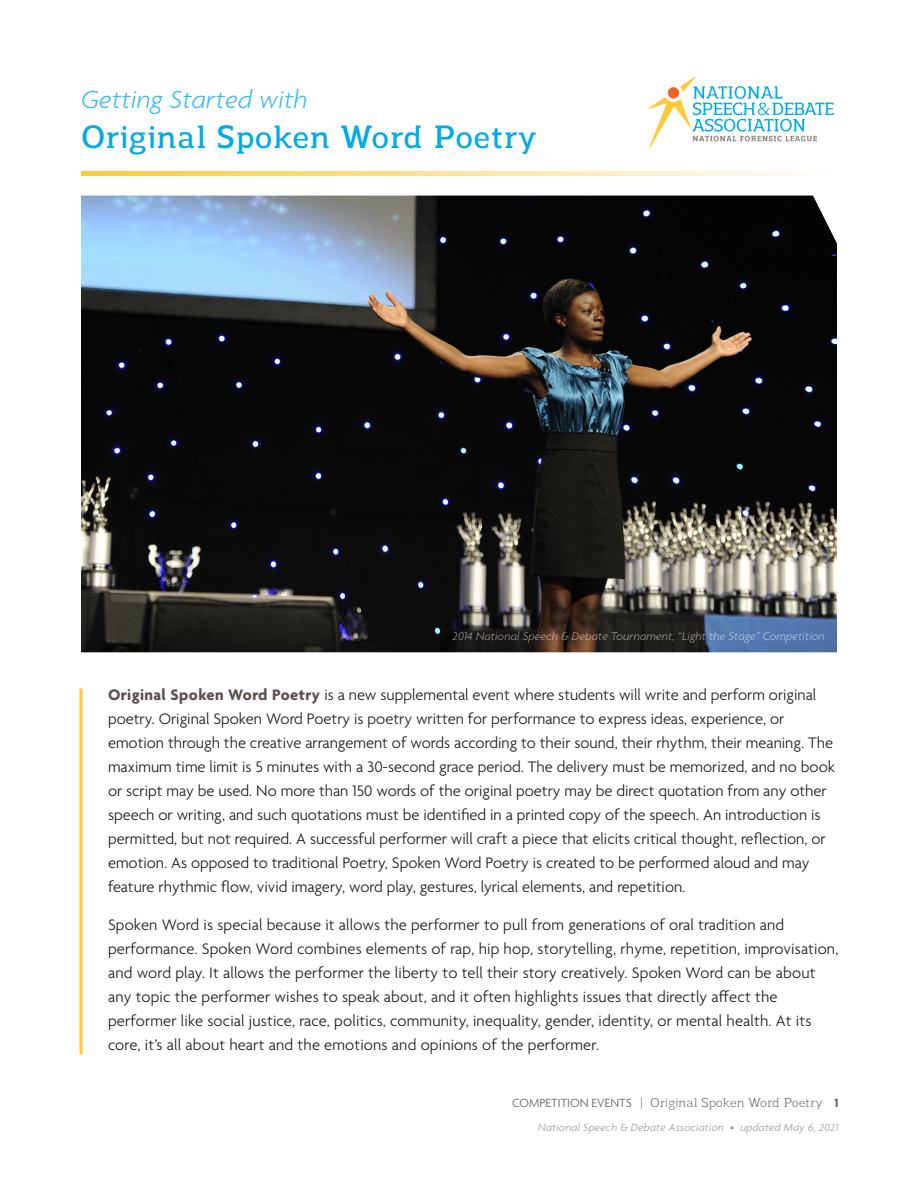
<style>
.page{position:relative;width:918px;height:1188px;background:#fff}
.page>*{position:absolute;margin:0;border:0;box-sizing:border-box;transform-origin:0 0}
.t1{font:600 32.1px "Regan Slab";letter-spacing:.01em;color:#00abe7}
.t2{font:italic 300 26.7px "Agenda";letter-spacing:.01em;color:#39bbec}
.t3{font:300 16.5px/24px "Agenda";color:#231f20}
.t4{font:12.75px "Regan Slab";letter-spacing:-.01em;color:#636366}
.t5{font:italic 300 12px "Agenda";letter-spacing:.01em;color:#938a84}
.t6{font:italic 300 11.25px "Agenda";letter-spacing:.025em;color:#939598}
.s1{font-weight:700;color:#5d514e}
.s2{font-family:"Agenda";font-weight:300}
.s3{font-family:"Agenda";font-weight:700}
.s4{font-style:normal}
</style>
<div class="page">
<svg style="left:81px;top:171px;width:719px;height:5px;background:#ffe296"></svg>
<svg style="left:649px;top:76px;width:185px;height:72px"></svg>
<hr style="left:80px;top:688px;width:2px;height:366px;background:#ffc938">
<img style="left:81px;top:196px;width:756px;height:456px">
<p class="t2" style="left:81px;top:84px;width:228px">Getting Started with</p>
<p class="t1" style="left:81px;top:113px;width:457px">Original Spoken Word Poetry</p>
<p class="t5" style="left:453px;top:629px;width:374px">2014 National Speech &amp; Debate Tournament, “Light the Stage” Competition</p>
<p class="t3" style="left:108px;top:684px;width:728px"><span class="s1">Original Spoken Word Poetry</span> is a new supplemental event where students will write and perform original poetry. Original Spoken Word Poetry is poetry written for performance to express ideas, experience, or emotion through the creative arrangement of words according to their sound, their rhythm, their meaning. The maximum time limit is 5 minutes with a 30-second grace period. The delivery must be memorized, and no book or script may be used. No more than 150 words of the original poetry may be direct quotation from any other speech or writing, and such quotations must be identified in a printed copy of the speech. An introduction is permitted, but not required. A successful performer will craft a piece that elicits critical thought, reflection, or emotion. As opposed to traditional Poetry, Spoken Word Poetry is created to be performed aloud and may feature rhythmic flow, vivid imagery, word play, gestures, lyrical elements, and repetition.</p>
<p class="t3" style="left:108px;top:913px;width:732px">Spoken Word is special because it allows the performer to pull from generations of oral tradition and performance. Spoken Word combines elements of rap, hip hop, storytelling, rhyme, repetition, improvisation, and word play. It allows the performer the liberty to tell their story creatively. Spoken Word can be about any topic the performer wishes to speak about, and it often highlights issues that directly affect the performer like social justice, race, politics, community, inequality, gender, identity, or mental health. At its core, it’s all about heart and the emotions and opinions of the performer.</p>
<p class="t4" style="left:512px;top:1094px;width:328px"><span class="s2">COMPETITION EVENTS</span> | Original Spoken Word Poetry <span class="s3">1</span></p>
<p class="t6" style="left:538px;top:1121px;width:302px">National Speech &amp; Debate Association <span class="s4">•</span> updated May 6, 2021</p>
</div>
